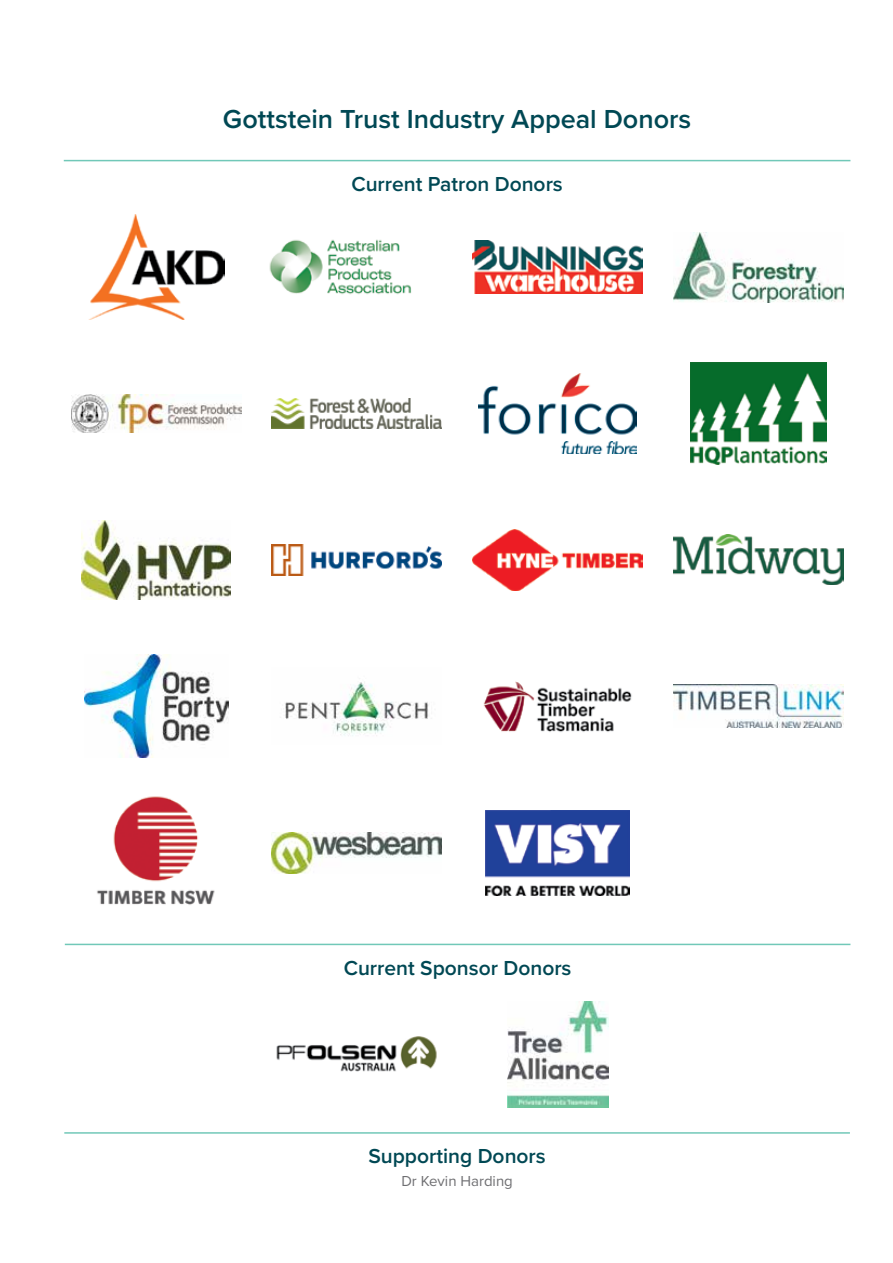
<style>
.page{position:relative;width:893px;height:1263px;background:#fff}
.page>*{position:absolute;margin:0;border:0;box-sizing:border-box;transform-origin:0 0}
.t1{font:600 27px "Proxima Nova";color:#004854}
.t2{font:600 21px "Proxima Nova";color:#004854}
.t3{font:15px "Proxima Nova";color:#6e6e71}
</style>
<div class="page">
<img style="left:486px;top:810px;width:143px;height:85px">
<img style="left:97px;top:796px;width:118px;height:109px">
<img style="left:272px;top:832px;width:170px;height:41px">
<img style="left:673px;top:232px;width:170px;height:70px">
<img style="left:90px;top:215px;width:134px;height:104px">
<img style="left:269px;top:239px;width:142px;height:56px">
<img style="left:472px;top:241px;width:171px;height:53px">
<img style="left:690px;top:362px;width:136px;height:102px">
<img style="left:71px;top:395px;width:170px;height:37px">
<img style="left:272px;top:399px;width:170px;height:29px">
<img style="left:479px;top:373px;width:157px;height:81px">
<img style="left:82px;top:520px;width:149px;height:79px">
<img style="left:673px;top:535px;width:170px;height:50px">
<img style="left:272px;top:544px;width:170px;height:32px">
<img style="left:472px;top:529px;width:171px;height:61px">
<img style="left:483px;top:681px;width:149px;height:51px">
<img style="left:84px;top:655px;width:145px;height:102px">
<img style="left:285px;top:682px;width:144px;height:54px">
<img style="left:673px;top:685px;width:170px;height:43px">
<img style="left:276px;top:1036px;width:161px;height:36px">
<img style="left:507px;top:1001px;width:101px;height:107px">
<hr style="left:65px;top:944px;width:785px;height:1px;background:#71c8b8">
<hr style="left:64px;top:160px;width:786px;height:1px;background:#71c8b8">
<hr style="left:64px;top:1132px;width:786px;height:2px;background:#71c8b8">
<p class="t1" style="left:223px;top:98px;width:470px">Gottstein Trust Industry Appeal Donors</p>
<p class="t2" style="left:351px;top:168px;width:213px">Current Patron Donors</p>
<p class="t2" style="left:344px;top:952px;width:229px">Current Sponsor Donors</p>
<p class="t2" style="left:368px;top:1141px;width:179px">Supporting Donors</p>
<p class="t3" style="left:401px;top:1170px;width:113px">Dr Kevin Harding</p>
</div>
